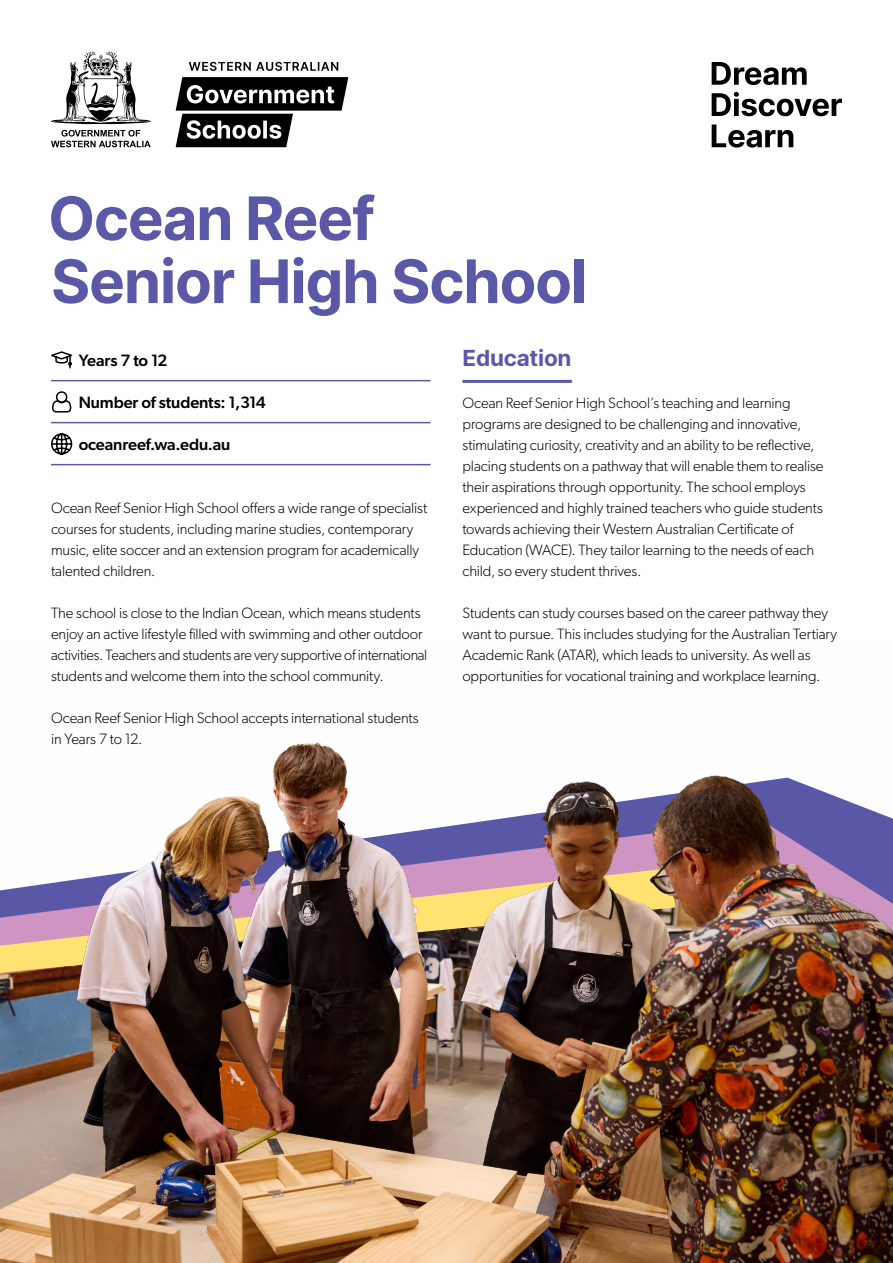
<style>
.page{position:relative;width:893px;height:1263px;background:#fff}
.page>*{position:absolute;margin:0;border:0;box-sizing:border-box;transform-origin:0 0}
.t1{font:700 60px/63px "Inter";letter-spacing:-.02em;color:#5b59a7}
.t2{font:700 22.5px "Inter";letter-spacing:-.01em;color:#5b59a7}
.t3{font:500 16.5px "Gibson";letter-spacing:-.005em;color:#000}
.t4{font:300 15px/21px "Gibson";letter-spacing:-.005em;color:#000}
</style>
<div class="page">
<img style="left:0;top:1255px;width:893px;height:8px">
<img style="left:0;top:742px;width:893px;height:513px">
<svg style="left:51px;top:51px;width:297px;height:96px"></svg>
<svg style="left:712px;top:62px;width:130px;height:86px"></svg>
<hr style="left:51px;top:380px;width:380px;height:1px;background:#5b59a7">
<hr style="left:51px;top:422px;width:380px;height:1px;background:#5b59a7">
<hr style="left:51px;top:464px;width:380px;height:1px;background:#5b59a7">
<svg style="left:51px;top:351px;width:21px;height:18px"></svg>
<svg style="left:52px;top:391px;width:20px;height:22px"></svg>
<svg style="left:51px;top:433px;width:21px;height:22px"></svg>
<hr style="left:462px;top:380px;width:110px;height:3px;background:#5b59a7">
<h1 class="t1" style="left:48px;top:185px;width:540px">Ocean Reef<br>Senior High School</h1>
<p class="t3" style="left:79px;top:350px;width:90px">Years 7 to 12</p>
<p class="t3" style="left:79px;top:392px;width:189px">Number of students: 1,314</p>
<p class="t3" style="left:79px;top:434px;width:153px">oceanreef.wa.edu.au</p>
<h2 class="t2" style="left:462px;top:341px;width:111px">Education</h2>
<p class="t4" style="left:462px;top:392px;width:363px">Ocean Reef Senior High School’s teaching and learning programs are designed to be challenging and innovative, stimulating curiosity, creativity and an ability to be reflective, placing students on a pathway that will enable them to realise their aspirations through opportunity. The school employs experienced and highly trained teachers who guide students towards achieving their Western Australian Certificate of Education (WACE). They tailor learning to the needs of each child, so every student thrives.</p>
<p class="t4" style="left:462px;top:602px;width:376px">Students can study courses based on the career pathway they want to pursue. This includes studying for the Australian Tertiary Academic Rank (ATAR), which leads to university. As well as opportunities for vocational training and workplace learning.</p>
<p class="t4" style="left:51px;top:497px;width:378px">Ocean Reef Senior High School offers a wide range of specialist courses for students, including marine studies, contemporary music, elite soccer and an extension program for academically talented children.</p>
<p class="t4" style="left:51px;top:602px;width:378px">The school is close to the Indian Ocean, which means students enjoy an active lifestyle filled with swimming and other outdoor activities. Teachers and students are very supportive of international students and welcome them into the school community.</p>
<p class="t4" style="left:51px;top:707px;width:369px">Ocean Reef Senior High School accepts international students in Years 7 to 12.</p>
</div>
